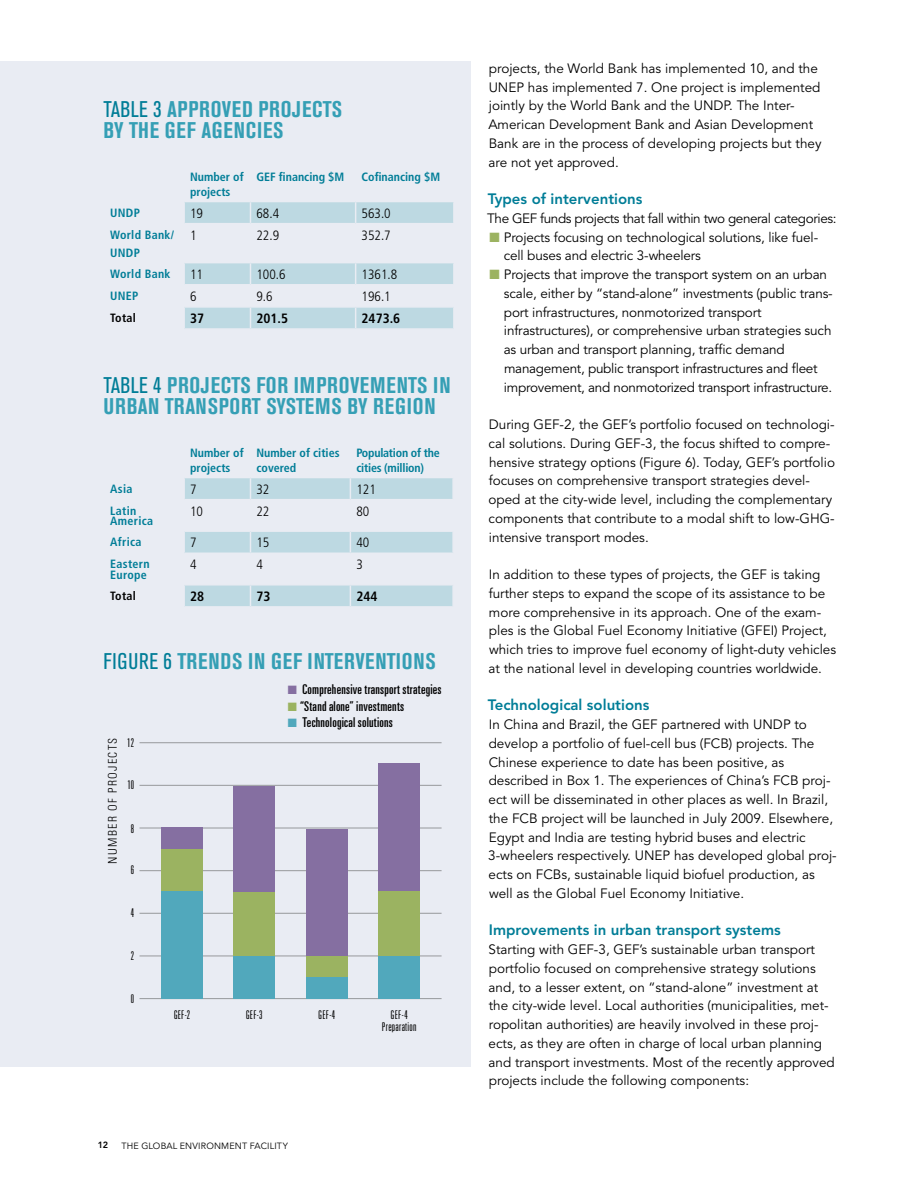
<style>
.page{position:relative;width:918px;height:1188px;background:#fff}
.page>*{position:absolute;margin:0;border:0;box-sizing:border-box;transform-origin:0 0}
.t1{font:700 condensed 22.5px/21px "Akzidenz Grotesk BE";letter-spacing:.035em;color:#359fb5}
.t2{font:condensed 22.5px "Akzidenz Grotesk BE";letter-spacing:.02em;color:#007d97}
.t3{font:800 15px "Avenir";color:#007d97}
.t4{font:13.5px/18.8px "Avenir";color:#000}
.t5{font:ultra-condensed 13.5px "Univers";letter-spacing:.015em;color:#000}
.t6{font:300 condensed 13.5px "Frutiger";color:#000}
.t7{font:13.5px "Avenir";letter-spacing:-.03em;color:#000}
.t8{font:700 condensed 13.5px "Frutiger";color:#000}
.t9{font:700 condensed 12px/14.4px "Frutiger";color:#007d97}
.t10{font:700 condensed 12px/10.5px "Frutiger";letter-spacing:.025em;color:#007d97}
.t11{font:300 ultra-condensed 12px/12px "Univers";letter-spacing:.02em;color:#000;text-align:center}
.t12{font:700 condensed 12px/14.4px "Frutiger";letter-spacing:-.02em;color:#007d97}
.t13{font:300 condensed 12px "Univers";letter-spacing:.115em;color:#000}
.t14{font:700 condensed 12px "Frutiger";letter-spacing:.025em;color:#000}
.t15{font:9px "Avenir";letter-spacing:.02em;color:#000}
.t16{font:800 9px "Avenir";color:#000}
.s1{font-weight:700;color:#359fb5}
.s2{font-weight:400;color:#007d97}
.s3{color:#856fa1}
.s4{color:#9bb361}
.s5{color:#51a8bc}
.s6{color:#9cb361}
</style>
<div class="page">
<div style="left:0;top:61px;width:470px;height:1005px;background:#e9ecf3"></div>
<svg style="left:184px;top:202px;width:270px;height:126px"></svg>
<hr style="left:453px;top:308px;width:2px;height:20px;background:#e9ecf3">
<svg style="left:184px;top:478px;width:269px;height:128px"></svg>
<hr style="left:452px;top:586px;width:2px;height:20px;background:#e9ecf3">
<hr style="left:140px;top:742px;width:302px;height:1px;background:#9d9fa2">
<hr style="left:140px;top:785px;width:302px;height:1px;background:#9d9fa2">
<hr style="left:140px;top:827px;width:302px;height:2px;background:#9d9fa2">
<hr style="left:140px;top:870px;width:302px;height:1px;background:#9d9fa2">
<hr style="left:140px;top:955px;width:302px;height:1px;background:#9d9fa2">
<hr style="left:140px;top:913px;width:302px;height:1px;background:#9d9fa2">
<hr style="left:140px;top:998px;width:302px;height:1px;background:#9d9fa2">
<div style="left:161px;top:891px;width:42px;height:107px;background:#51a8bc"></div>
<div style="left:161px;top:849px;width:42px;height:42px;background:#9bb361"></div>
<div style="left:161px;top:827px;width:42px;height:22px;background:#856fa1"></div>
<div style="left:234px;top:892px;width:41px;height:65px;background:#9bb361"></div>
<div style="left:234px;top:956px;width:41px;height:42px;background:#51a8bc"></div>
<div style="left:234px;top:786px;width:41px;height:106px;background:#856fa1"></div>
<div style="left:306px;top:956px;width:41px;height:22px;background:#9bb361"></div>
<div style="left:306px;top:977px;width:41px;height:21px;background:#51a8bc"></div>
<div style="left:306px;top:829px;width:41px;height:127px;background:#856fa1"></div>
<div style="left:378px;top:890px;width:42px;height:66px;background:#9bb361"></div>
<div style="left:378px;top:956px;width:42px;height:42px;background:#51a8bc"></div>
<div style="left:378px;top:763px;width:42px;height:128px;background:#856fa1"></div>
<h1 class="t1" style="left:104px;top:99px;width:239px;text-indent:107px">OVED PROJECTS<br>BY THE GEF AGENCIES</h1>
<p class="t9" style="left:190px;top:170px;width:55px">Number of projects</p>
<p class="t9" style="left:256px;top:170px;width:89px">GEF financing $M</p>
<p class="t9" style="left:362px;top:170px;width:80px">Cofinancing $M</p>
<p class="t9" style="left:110px;top:205px;width:31px">UNDP</p>
<p class="t6" style="left:190px;top:205px;width:14px">19</p>
<p class="t6" style="left:256px;top:205px;width:24px">68.4</p>
<p class="t6" style="left:362px;top:205px;width:31px">563.0</p>
<p class="t10" style="left:110px;top:226px;width:66px;line-height:18px">World Bank/<br>UNDP</p>
<p class="t6" style="left:190px;top:227px;width:8px">1</p>
<p class="t6" style="left:256px;top:227px;width:24px">22.9</p>
<p class="t6" style="left:362px;top:227px;width:31px">352.7</p>
<p class="t10" style="left:110px;top:268px;width:62px">World Bank</p>
<p class="t6" style="left:190px;top:266px;width:14px">11</p>
<p class="t6" style="left:256px;top:266px;width:31px">100.6</p>
<p class="t6" style="left:362px;top:266px;width:37px">1361.8</p>
<p class="t9" style="left:110px;top:288px;width:30px">UNEP</p>
<p class="t6" style="left:190px;top:289px;width:8px">6</p>
<p class="t6" style="left:256px;top:289px;width:18px">9.6</p>
<p class="t6" style="left:362px;top:289px;width:31px">196.1</p>
<p class="t14" style="left:110px;top:311px;width:27px">Total</p>
<p class="t8" style="left:190px;top:310px;width:16px">37</p>
<p class="t8" style="left:256px;top:310px;width:33px">201.5</p>
<p class="t8" style="left:362px;top:310px;width:40px">2473.6</p>
<h1 class="t2" style="left:104px;top:97px;width:76px">TABLE 3 <span class="s1">APPR</span></h1>
<h1 class="t1" style="left:104px;top:375px;width:349px"><span class="s2">TABLE 4</span> PROJECTS FOR IMPROVEMENTS IN<br>URBAN TRANSPORT SYSTEMS BY REGION</h1>
<p class="t9" style="left:190px;top:446px;width:55px">Number of projects</p>
<p class="t9" style="left:256px;top:446px;width:85px">Number of cities covered</p>
<p class="t12" style="left:356px;top:446px;width:85px">Population of the cities (million)</p>
<p class="t9" style="left:110px;top:481px;width:24px">Asia</p>
<p class="t6" style="left:190px;top:481px;width:8px">7</p>
<p class="t6" style="left:256px;top:481px;width:14px">32</p>
<p class="t6" style="left:356px;top:481px;width:21px">121</p>
<p class="t10" style="left:110px;top:505px;width:44px">Latin<br>America</p>
<p class="t6" style="left:190px;top:503px;width:14px">10</p>
<p class="t6" style="left:256px;top:503px;width:14px">22</p>
<p class="t6" style="left:356px;top:503px;width:14px">80</p>
<p class="t9" style="left:110px;top:535px;width:33px">Africa</p>
<p class="t6" style="left:190px;top:535px;width:8px">7</p>
<p class="t6" style="left:256px;top:535px;width:14px">15</p>
<p class="t6" style="left:356px;top:535px;width:14px">40</p>
<p class="t10" style="left:110px;top:559px;width:41px">Eastern<br>Europe</p>
<p class="t6" style="left:190px;top:557px;width:8px">4</p>
<p class="t6" style="left:256px;top:557px;width:8px">4</p>
<p class="t6" style="left:356px;top:557px;width:8px">3</p>
<p class="t14" style="left:110px;top:588px;width:27px">Total</p>
<p class="t8" style="left:190px;top:588px;width:16px">28</p>
<p class="t8" style="left:256px;top:588px;width:16px">73</p>
<p class="t8" style="left:356px;top:588px;width:23px">244</p>
<h1 class="t1" style="left:104px;top:651px;width:332px"><span class="s2">FIGURE 6</span> TRENDS IN GEF INTERVENTIONS</h1>
<p class="t13" style="left:105px;top:864px;width:128px;rotate:-90deg">NUMBER OF PROJECTS</p>
<p class="t11" style="left:127px;top:736px;width:8px">12</p>
<p class="t11" style="left:127px;top:779px;width:8px">10</p>
<p class="t11" style="left:131px;top:822px;width:5px">8</p>
<p class="t11" style="left:131px;top:864px;width:5px">6</p>
<p class="t11" style="left:131px;top:907px;width:5px">4</p>
<p class="t11" style="left:131px;top:950px;width:5px">2</p>
<p class="t11" style="left:131px;top:993px;width:5px">0</p>
<p class="t5" style="left:288px;top:682px;width:155px"><span class="s3">■</span> Comprehensive transport strategies</p>
<p class="t5" style="left:288px;top:698px;width:118px"><span class="s4">■</span> “Stand alone” investments</p>
<p class="t5" style="left:288px;top:715px;width:107px"><span class="s5">■</span> Technological solutions</p>
<p class="t11" style="left:174px;top:1008px;width:18px">GEF-2</p>
<p class="t11" style="left:246px;top:1008px;width:18px">GEF-3</p>
<p class="t11" style="left:318px;top:1008px;width:19px">GEF-4</p>
<p class="t11" style="left:382px;top:1008px;width:36px">GEF-4<br>Preparation</p>
<p class="t16" style="left:98px;top:1140px;width:12px">12</p>
<p class="t15" style="left:122px;top:1140px;width:168px">The Global Envi ronment Faci lity</p>
<p class="t4" style="left:489px;top:59px;width:331px">projects, the World Bank has implemented 10, and the<br>UNEP</p>
<p class="t4" style="left:488px;top:78px;width:335px;text-indent:40px">has implemented 7. One project is implemented jointly by the World Bank and the UN DP. The Inter-American Development Bank and Asian Development Bank are in the process of developing projects but they are not yet approved.</p>
<p class="t3" style="left:488px;top:190px;width:156px">Types of interventions</p>
<p class="t7" style="left:487px;top:210px;width:351px">The GE F funds projects that fall within two general categories:</p>
<p class="t4" style="left:504px;top:228px;width:316px;text-indent:-14px"><span class="s6">■</span> Projects focusing on technological solutions, like fuel&shy;cell buses and electric 3-wheelers</p>
<p class="t4" style="left:504px;top:265px;width:331px;text-indent:-14px"><span class="s6">■</span> Projects that improve the transport system on an urban scale, either by “stand-alone” investments (public trans&shy;port infrastructures, nonmotorized transport infrastructures), or comprehensive urban strategies such as urban and transport planning, traffic demand management, public transport infrastructures and fleet improvement, and nonmotorized transport infrastructure.</p>
<p class="t4" style="left:489px;top:415px;width:348px">During GE F-2, the GE F’s portfolio focused on technologi&shy;cal solutions. During GE F-3, the focus shifted to compre&shy;hensive strategy options (Figure 6). Today, GE F’s portfolio focuses on comprehensive transport strategies devel&shy;oped at the city-wide level, including the complementary components that contribute to a modal shift to low-GHG</p>
<p class="t4" style="left:830px;top:509px;width:6px">-</p>
<p class="t4" style="left:489px;top:528px;width:161px">intensive transport modes.</p>
<p class="t4" style="left:489px;top:565px;width:349px">In addition to these types of projects, the GE F is taking further steps to expand the scope of its assistance to be more comprehensive in its approach. One of the exam&shy;ples is the Global Fuel Economy Initiative (GFEI) Project, which tries to improve fuel economy of light-duty vehicles at the national level in developing countries worldwide.</p>
<p class="t3" style="left:488px;top:696px;width:163px">Technological solutions</p>
<p class="t4" style="left:488px;top:715px;width:346px">In China and Brazil, the GEF partnered with UN DP to develop a portfolio of fuel-cell bus (FCB) projects. The Chinese experience to date has been positive, as described in Box 1. The experiences of China’s FCB proj&shy;ect will be disseminated in other places as well. In Brazil, the FCB project will be launched in July 2009. Elsewhere, Egypt and India are testing hybrid buses and electric 3-wheelers respectively. UNEP</p>
<p class="t4" style="left:489px;top:847px;width:350px;text-indent:185px">has developed global proj&shy;ects on FCBs, sustainable liquid biofuel production, as well as the Global Fuel Economy Initiative.</p>
<p class="t3" style="left:489px;top:921px;width:293px">Improvements in urban transport systems</p>
<p class="t4" style="left:489px;top:940px;width:348px">Starting with GE F-3, GE F’s sustainable urban transport portfolio focused on comprehensive strategy solutions and, to a lesser extent, on “stand-alone” investment at the city-wide level. Local authorities (municipalities, met&shy;ropolitan authorities) are heavily involved in these proj&shy;ects, as they are often in charge of local urban planning and transport investments. M ost of the recently approved projects include the following components:</p>
</div>
